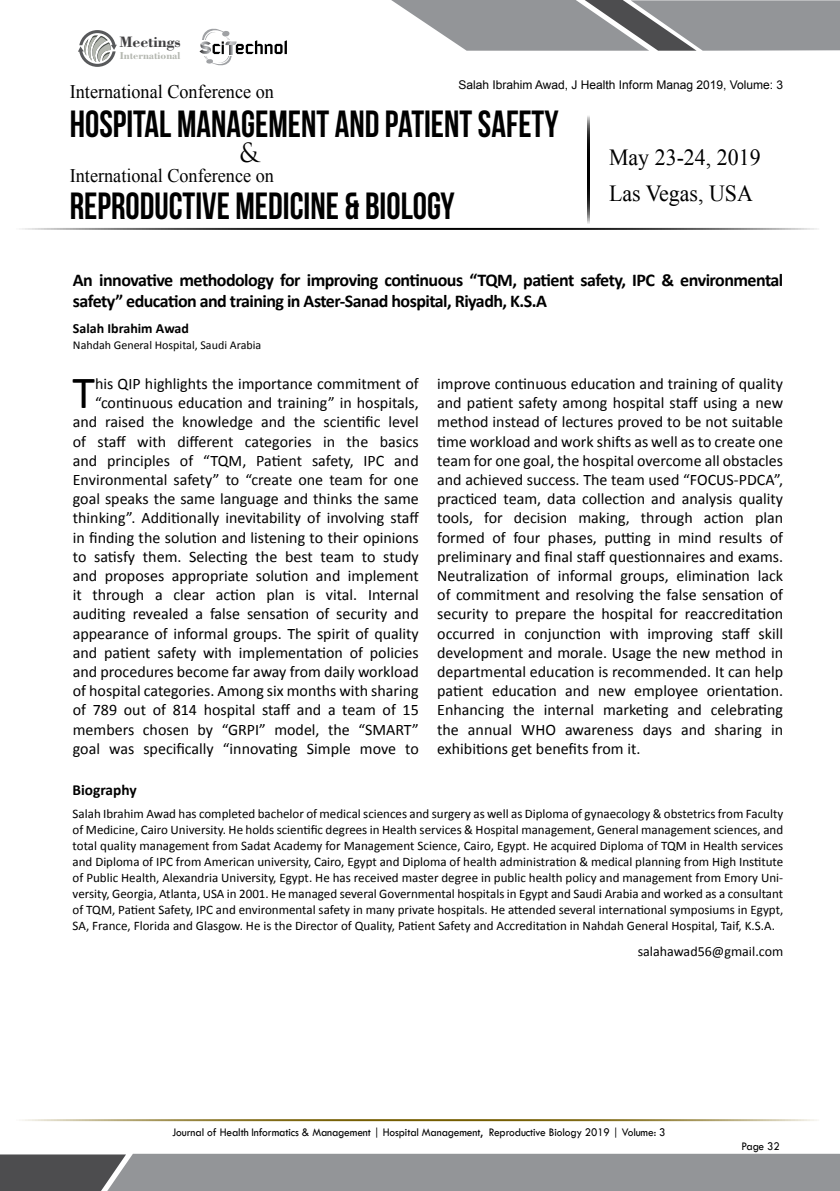
<style>
.page{position:relative;width:840px;height:1191px;background:#fff}
.page>*{position:absolute;margin:0;border:0;box-sizing:border-box;transform-origin:0 0}
.t1{font:46.2px "Calibri";color:#000}
.t2{font:37.8px/82.2px "Bebas Neue";color:#000;scale:.95 1}
.t3{font:25.8px "Trajan Pro 3";color:#000;scale:.95 1}
.t4{font:23px/36px "Times New Roman";color:#000;scale:.95 1}
.t5{font:19.2px "Times New Roman";color:#000;scale:.95 1}
.t6{font:700 18px/21.4px "Calibri";letter-spacing:-.03em;color:#000}
.t7{font:16px/19.2px "Calibri";color:#000;text-align:right}
.t8{font:700 16px "Bodoni BT";color:#414042}
.t9{font:700 15.4px "Calibri";color:#000}
.t10{font:14px "Calibri";color:#000}
.t11{font:700 14px "Calibri";color:#000}
.t12{font:13px/16px "Calibri";color:#000;text-align:justify}
.t13{font:12px "Tw Cen";letter-spacing:-.01em;color:#000;scale:.95 1}
.t14{font:12px "Arial";color:#000}
.t15{font:12px "Calibri";color:#000}
.t16{font:700 10.6px "Bodoni BT";color:#b3b6af}
</style>
<div class="page">
<hr style="left:12px;top:228px;width:807px;height:2px;background:#000">
<hr style="left:12px;top:1119px;width:807px;height:2px;background:#755d00">
<svg style="left:391px;top:0;width:449px;height:51px;background:#9b9c9f"></svg>
<svg style="left:0;top:1154px;width:840px;height:37px;background:#8a8c8f"></svg>
<hr style="left:587px;top:115px;width:2px;height:109px;background:#000">
<svg style="left:78px;top:30px;width:39px;height:37px"></svg>
<svg style="left:199px;top:29px;width:88px;height:37px"></svg>
<p class="t8" style="left:119px;top:32px;width:63px">Meetings</p>
<p class="t16" style="left:120px;top:48px;width:62px">International</p>
<p class="t5" style="left:70px;top:78px;width:216px">International Conference on</p>
<p class="t14" style="left:458px;top:77px;width:326px">Salah Ibrahim Awad, J Health Inform Manag 2019, Volume: 3</p>
<h2 class="t2" style="left:70px;top:83px;width:516px">HOSPITAL MANAGEMENT AND PATIENT SAFETY<br>REPRODUCTIVE MEDICINE &amp; BIOLOGY</h2>
<h3 class="t3" style="left:239px;top:135px;width:23px">&amp;</h3>
<p class="t5" style="left:70px;top:162px;width:216px">International Conference on</p>
<h3 class="t4" style="left:609px;top:139px;width:161px">May 23-24, 2019<br>Las Vegas, USA</h3>
<p class="t6" style="left:73px;top:269px;width:712px">An innovative methodology for improving continuous “TQM, patient safety, IPC &amp; environmental safety” education and training in Aster-Sanad hospital, Riyadh, K.S.A</p>
<p class="t11" style="left:73px;top:320px;width:118px">Salah Ibrahim Awad</p>
<p class="t15" style="left:73px;top:337px;width:190px">Nahdah General Hospital, Saudi Arabia</p>
<h1 class="t1" style="left:72px;top:364px;width:24px">T</h1>
<p class="t7" style="left:73px;top:374px;width:347px">his QIP highlights the importance commitment of “continuous education and training” in hospitals, and raised the knowledge and the scientific level of staff with different categories in the basics and principles of “TQM, Patient safety, IPC and Environmental safety” to “create one team for one goal speaks the same language and thinks the same thinking”. Additionally inevitability of involving staff in finding the solution and listening to their opinions to satisfy them. Selecting the best team to study and proposes appropriate solution and implement it through a clear action plan is vital. Internal auditing revealed a false sensation of security and appearance of informal groups. The spirit of quality and patient safety with implementation of policies and procedures become far away from daily workload of hospital categories. Among six months with sharing of 789 out of 814 hospital staff and a team of 15 members chosen by “GRPI” model, the “SMART” goal was specifically “innovating Simple move to</p>
<p class="t7" style="left:437px;top:374px;width:347px;text-align:justify">improve continuous education and training of quality and patient safety among hospital staff using a new method instead of lectures proved to be not suitable time workload and work shifts as well as to create one team for one goal, the hospital overcome all obstacles and achieved success. The team used “FOCUS-PDCA”, practiced team, data collection and analysis quality tools, for decision making, through action plan formed of four phases, putting in mind results of preliminary and final staff questionnaires and exams.<br>Neutralization of informal groups, elimination lack of commitment and resolving the false sensation of security to prepare the hospital for reaccreditation occurred in conjunction with improving staff skill development and morale. Usage the new method in departmental education is recommended. It can help patient education and new employee orientation.<br>Enhancing the internal marketing and celebrating the annual WHO awareness days and sharing in exhibitions get benefits from it.</p>
<p class="t9" style="left:73px;top:780px;width:66px">Biography</p>
<p class="t12" style="left:73px;top:805px;width:712px">Salah Ibrahim Awad has completed bachelor of medical sciences and surgery as well as Diploma of gynaecology &amp; obstetrics from Faculty of Medicine, Cairo University. He holds scientific degrees in Health services &amp; Hospital management, General management sciences, and total quality management from Sadat Academy for Management Science, Cairo, Egypt. He acquired Diploma of TQM in Health services and Diploma of IPC from American university, Cairo, Egypt and Diploma of health administration &amp; medical planning from High Institute of Public Health, Alexandria University, Egypt. He has received master degree in public health policy and management from Emory Uni&shy;versity, Georgia, Atlanta, USA in 2001. He managed several Governmental hospitals in Egypt and Saudi Arabia and worked as a consultant of TQM, Patient Safety, IPC and environmental safety in many private hospitals. He attended several international symposiums in Egypt, SA, France, Florida and Glasgow. He is the Director of Quality, Patient Safety and Accreditation in Nahdah General Hospital, Taif, K.S.A.</p>
<p class="t10" style="left:637px;top:943px;width:147px">salahawad56@gmail.com</p>
<p class="t13" style="left:172px;top:1125px;width:520px">Journal of Health Informatics &amp; Management | Hospital Management, Reproductive Biology 2019 | Volume: 3</p>
<p class="t13" style="left:741px;top:1139px;width:42px">Page 32</p>
</div>
